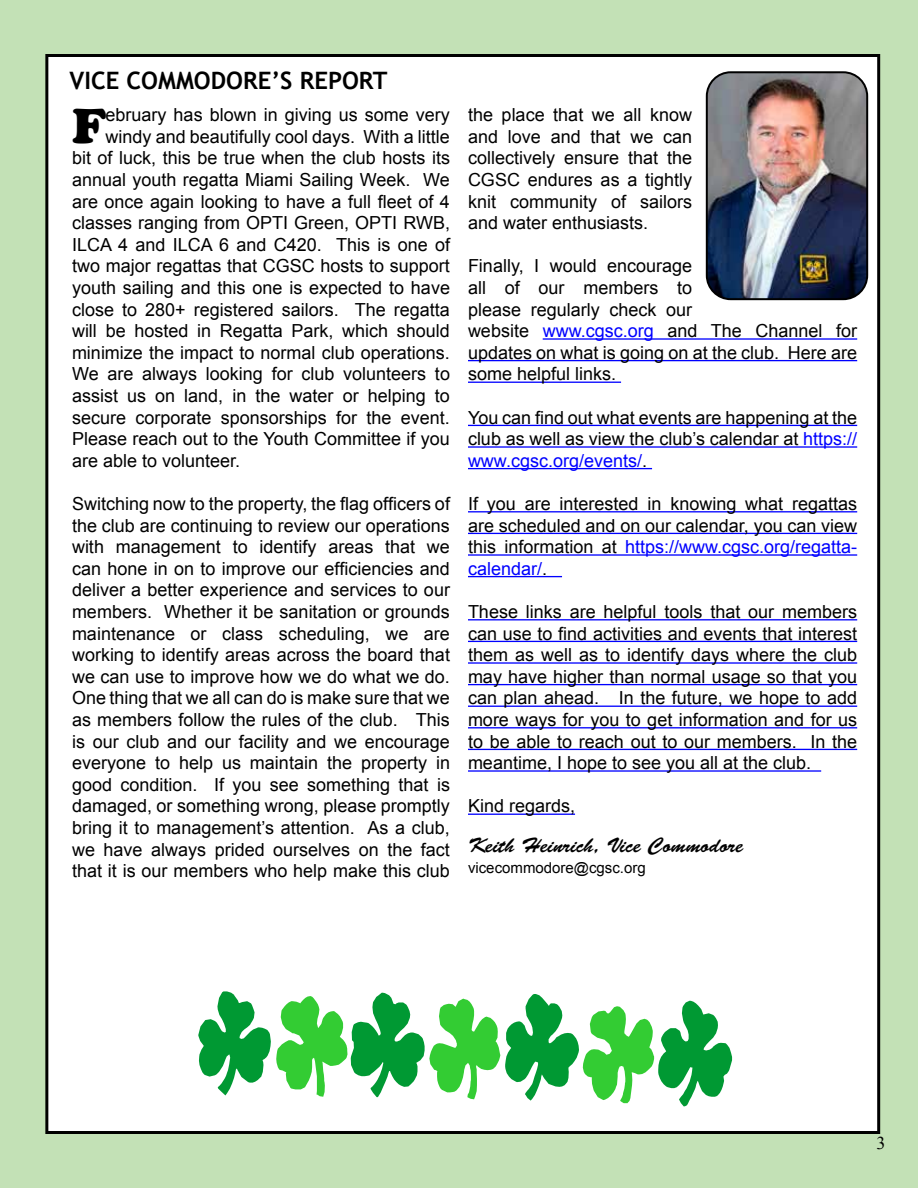
<style>
.page{position:relative;width:918px;height:1188px;background:#c3e1b6}
.page>*{position:absolute;margin:0;border:0;box-sizing:border-box;transform-origin:0 0}
.t1{font:48.3px "Cooper Black Std";color:#000}
.t2{font:700 24px "Trebuchet MS";color:#000}
.t3{font:21px "Brush Script Std";color:#000}
.t4{font:18px/21.6px "Arial";color:#000;text-align:justify}
.t5{font:18px "Times New Roman";color:#000}
.t6{font:15px "Arial";color:#000}
.s1{color:#00f}
</style>
<div class="page">
<div style="left:45px;top:54px;width:835px;height:1080px;background:#fff;border:3px solid #000"></div>
<img style="left:707px;top:74px;width:160px;height:225px">
<div style="left:706px;top:71px;width:162px;height:229px;border:2px solid #000;border-radius:24px"></div>
<hr style="left:543px;top:338px;width:314px;height:2px;background:#00f">
<hr style="left:468px;top:360px;width:389px;height:1px;background:#00f">
<hr style="left:468px;top:382px;width:153px;height:1px;background:#00f">
<hr style="left:468px;top:425px;width:389px;height:1px;background:#00f">
<hr style="left:468px;top:446px;width:389px;height:2px;background:#00f">
<hr style="left:468px;top:468px;width:184px;height:1px;background:#00f">
<hr style="left:468px;top:511px;width:389px;height:1px;background:#00f">
<hr style="left:468px;top:533px;width:389px;height:1px;background:#00f">
<hr style="left:468px;top:554px;width:389px;height:2px;background:#00f">
<hr style="left:468px;top:576px;width:94px;height:1px;background:#00f">
<hr style="left:468px;top:619px;width:389px;height:1px;background:#00f">
<hr style="left:468px;top:641px;width:389px;height:1px;background:#00f">
<hr style="left:468px;top:662px;width:389px;height:2px;background:#00f">
<hr style="left:468px;top:684px;width:389px;height:1px;background:#00f">
<hr style="left:468px;top:706px;width:389px;height:1px;background:#00f">
<hr style="left:468px;top:727px;width:389px;height:1px;background:#00f">
<hr style="left:468px;top:749px;width:389px;height:1px;background:#00f">
<hr style="left:468px;top:770px;width:353px;height:2px;background:#00f">
<hr style="left:468px;top:814px;width:107px;height:1px;background:#00f">
<svg style="left:198px;top:991px;width:534px;height:116px"></svg>
<h2 class="t2" style="left:69px;top:65px;width:319px">VICE COMMODORE’S REPORT</h2>
<h1 class="t1" style="left:72px;top:97px;width:35px">F</h1>
<p class="t4" style="left:106px;top:104px;width:346px">ebruary has blown in giving us some very</p>
<p class="t4" style="left:106px;top:126px;width:346px">windy and beautifully cool days. With a little</p>
<p class="t4" style="left:72px;top:147px;width:380px">bit of luck, this be true when the club hosts its</p>
<p class="t4" style="left:72px;top:169px;width:379px">annual youth regatta Miami Sailing Week. We</p>
<p class="t4" style="left:72px;top:191px;width:379px">are once again looking to have a full fleet of 4</p>
<p class="t4" style="left:72px;top:212px;width:380px">classes ranging from OPTI Green, OPTI RWB,</p>
<p class="t4" style="left:72px;top:234px;width:380px">ILCA 4 and ILCA 6 and C420. This is one of</p>
<p class="t4" style="left:72px;top:255px;width:379px">two major regattas that CGSC hosts to support</p>
<p class="t4" style="left:72px;top:277px;width:380px">youth sailing and this one is expected to have</p>
<p class="t4" style="left:72px;top:299px;width:379px">close to 280+ registered sailors. The regatta</p>
<p class="t4" style="left:72px;top:320px;width:379px">will be hosted in Regatta Park, which should</p>
<p class="t4" style="left:72px;top:342px;width:379px">minimize the impact to normal club operations.</p>
<p class="t4" style="left:72px;top:363px;width:380px">We are always looking for club volunteers to</p>
<p class="t4" style="left:72px;top:385px;width:379px">assist us on land, in the water or helping to</p>
<p class="t4" style="left:72px;top:407px;width:379px">secure corporate sponsorships for the event.</p>
<p class="t4" style="left:72px;top:428px;width:379px">Please reach out to the Youth Committee if you</p>
<p class="t4" style="left:72px;top:450px;width:170px">are able to volunteer.</p>
<p class="t4" style="left:72px;top:493px;width:380px">Switching now to the property, the flag officers of the club are continuing to review our operations with management to identify areas that we can hone in on to improve our efficiencies and deliver a better experience and services to our members. Whether it be sanitation or grounds maintenance or class scheduling, we are working to identify areas across the board that we can use to improve how we do what we do.<br>One thing that we all can do is make sure that we as members follow the rules of the club. This is our club and our facility and we encourage everyone to help us maintain the property in good condition. If you see something that is damaged, or something wrong, please promptly bring it to management’s attention. As a club, we have always prided ourselves on the fact that it is our members who help make this club</p>
<p class="t4" style="left:468px;top:104px;width:226px">the place that we all know and love and that we can collectively ensure that the CGSC endures as a tightly knit community of sailors and water enthusiasts.</p>
<p class="t4" style="left:468px;top:255px;width:391px;text-align:left">Finally, I would encourage<br>all of our members to<br>please regularly check our<br>website <span class="s1">www.cgsc.org</span> and The Channel for updates on what is going on at the club. Here are some helpful links.</p>
<p class="t4" style="left:468px;top:407px;width:391px">You can find out what events are happening at the club as well as view the club’s calendar at <span class="s1">https:// www.cgsc.org/events/</span>.</p>
<p class="t4" style="left:468px;top:493px;width:391px">If you are interested in knowing what regattas are scheduled and on our calendar, you can view this information at <span class="s1">https://www.cgsc.org/regatta&shy;calendar/</span>.</p>
<p class="t4" style="left:468px;top:601px;width:391px">These links are helpful tools that our members can use to find activities and events that interest them as well as to identify days where the club may have higher than normal usage so that you can plan ahead. In the future, we hope to add more ways for you to get information and for us to be able to reach out to our members. In the meantime, I hope to see you all at the club.</p>
<p class="t4" style="left:468px;top:795px;width:109px">Kind regards,</p>
<p class="t3" style="left:468px;top:834px;width:277px">Keith Heinrich, Vice Commodore</p>
<p class="t6" style="left:468px;top:858px;width:179px">vicecommodore@cgsc.org</p>
<p class="t5" style="left:877px;top:1131px;width:10px">3</p>
</div>
